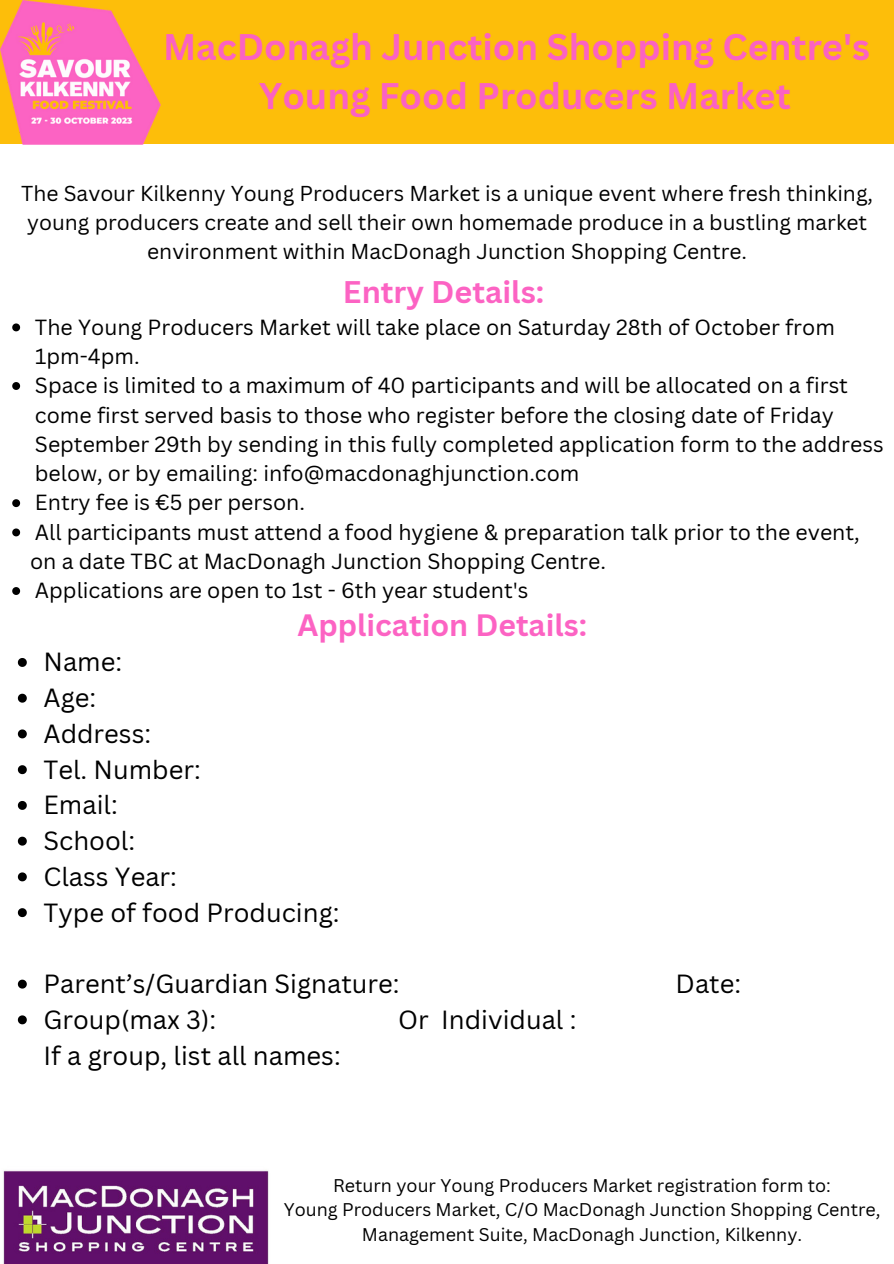
<style>
.page{position:relative;width:894px;height:1264px;background:#fff}
.page>*{position:absolute;margin:0;border:0;box-sizing:border-box;transform-origin:0 0}
.t1{font:700 36px/49.5px "Canva Sans";color:#fb62c2;text-align:center}
.t2{font:700 30.45px "Canva Sans";color:#fc63c3}
.t3{font:700 30.15px "Canva Sans";color:#fc63c3}
.t4{font:25.65px "Canva Sans";color:#000}
.t5{font:21.3px/29.2px "Canva Sans";color:#000}
.t6{font:21px/29.2px "Canva Sans";color:#000;text-align:center}
.t7{font:17.85px "Canva Sans";color:#000}
</style>
<div class="page">
<div style="left:0;top:0;width:893px;height:143px;background:#fdbe0a"></div>
<img style="left:0;top:0;width:160px;height:144px">
<img style="left:3px;top:1170px;width:266px;height:93px">
<svg style="left:18px;top:658px;width:9px;height:9px"></svg>
<svg style="left:18px;top:693px;width:9px;height:9px"></svg>
<svg style="left:18px;top:729px;width:9px;height:9px"></svg>
<svg style="left:18px;top:765px;width:9px;height:9px"></svg>
<svg style="left:18px;top:801px;width:9px;height:8px"></svg>
<svg style="left:18px;top:836px;width:9px;height:9px"></svg>
<svg style="left:18px;top:872px;width:9px;height:9px"></svg>
<svg style="left:18px;top:908px;width:9px;height:9px"></svg>
<svg style="left:18px;top:979px;width:9px;height:9px"></svg>
<svg style="left:18px;top:1015px;width:9px;height:9px"></svg>
<svg style="left:12px;top:323px;width:8px;height:8px"></svg>
<svg style="left:12px;top:382px;width:8px;height:8px"></svg>
<svg style="left:12px;top:499px;width:8px;height:8px"></svg>
<svg style="left:12px;top:528px;width:8px;height:8px"></svg>
<svg style="left:12px;top:587px;width:8px;height:8px"></svg>
<p class="t1" style="left:163px;top:21px;width:708px">MacDonagh Junction Shopping Centre's<br>Young Food Producers Market</p>
<p class="t6" style="left:21px;top:178px;width:853px">The Savour Kilkenny Young Producers Market is a unique event where fresh thinking, young producers create and sell their own homemade produce in a bustling market environment within MacDonagh Junction Shopping Centre.</p>
<p class="t2" style="left:343px;top:271px;width:203px">Entry Details:</p>
<p class="t5" style="left:35px;top:312px;width:801px">The Young Producers Market will take place on Saturday 28th of October from</p>
<p class="t5" style="left:35px;top:370px;width:849px">Space is limited to a maximum of 40 participants and will be allocated on a fi rst come fi rst served basis to those who register before the closing date of Friday September 29th by sending in this fully completed application form to the address below, or by emailing: info@macdonaghjunction.com</p>
<p class="t5" style="left:35px;top:487px;width:271px">Entry fee is €5 per person.</p>
<p class="t5" style="left:35px;top:517px;width:826px">All participants must attend a food hygiene &amp; preparation talk prior to the event,</p>
<p class="t5" style="left:35px;top:575px;width:495px">Applications are open to 1st - 6th year student's</p>
<p class="t5" style="left:35px;top:341px;width:106px">1pm-4pm.</p>
<p class="t5" style="left:30px;top:546px;width:577px">on a date TBC at MacDonagh Junction Shopping Centre.</p>
<p class="t3" style="left:297px;top:603px;width:291px">Application Details:</p>
<p class="t4" style="left:43px;top:644px;width:80px">Name:</p>
<p class="t4" style="left:43px;top:679px;width:54px">Age:</p>
<p class="t4" style="left:43px;top:715px;width:109px">Address:</p>
<p class="t4" style="left:43px;top:751px;width:159px">Tel. Number:</p>
<p class="t4" style="left:43px;top:787px;width:76px">Email:</p>
<p class="t4" style="left:43px;top:822px;width:93px">School:</p>
<p class="t4" style="left:43px;top:858px;width:135px">Class Year:</p>
<p class="t4" style="left:43px;top:894px;width:297px">Type of food Producing:</p>
<p class="t4" style="left:43px;top:965px;width:357px">Parent’s/Guardian Signature:</p>
<p class="t4" style="left:675px;top:965px;width:67px">Date:</p>
<p class="t4" style="left:43px;top:1001px;width:174px">Group(max 3):</p>
<p class="t4" style="left:398px;top:1001px;width:180px">Or Individual :</p>
<p class="t4" style="left:43px;top:1037px;width:298px">If a group, list all names:</p>
<p class="t7" style="left:333px;top:1172px;width:499px">Return your Young Producers Market registration form to:</p>
<p class="t7" style="left:283px;top:1197px;width:598px">Young Producers Market, C/O MacDonagh Junction Shopping Centre,</p>
<p class="t7" style="left:362px;top:1222px;width:442px">Management Suite, MacDonagh Junction, Kilkenny.</p>
</div>
